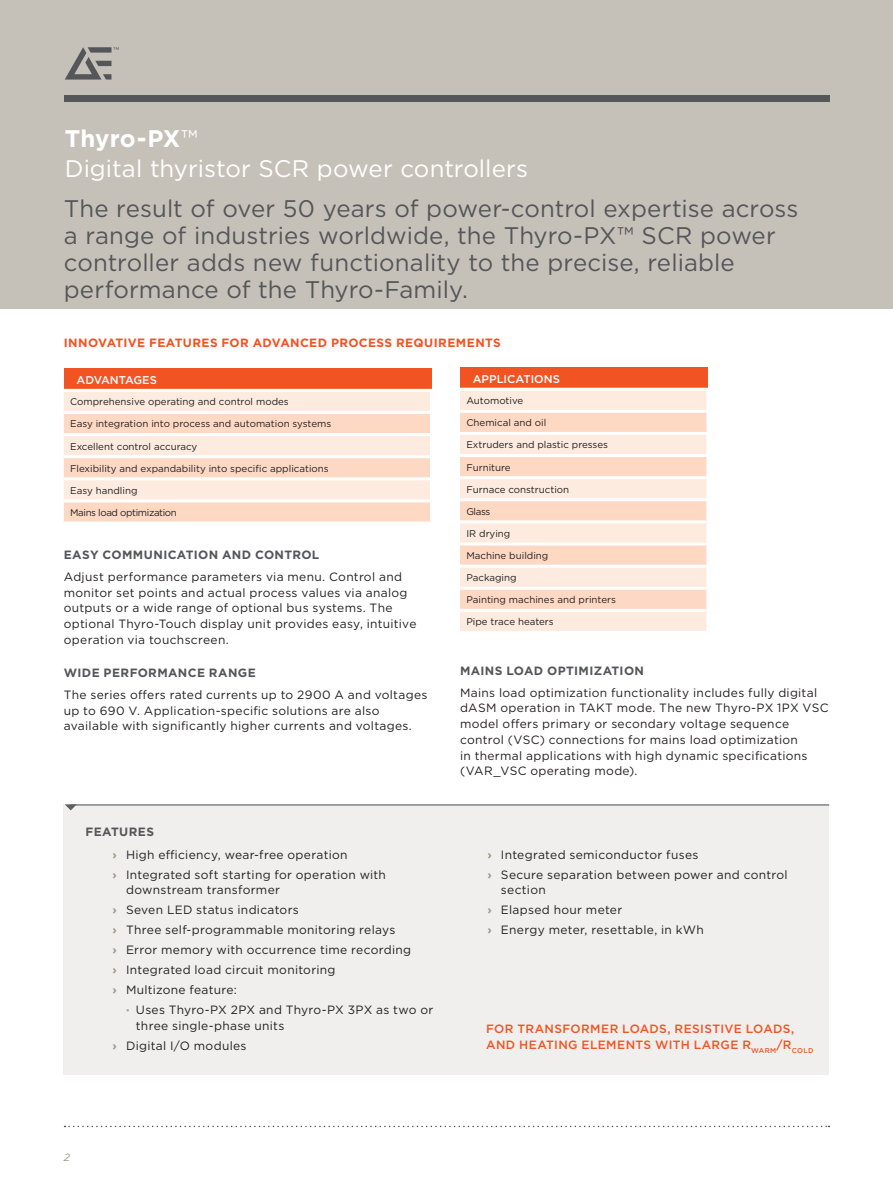
<style>
.page{position:relative;width:893px;height:1191px;background:#fff}
.page>*{position:absolute;margin:0;border:0;box-sizing:border-box;transform-origin:0 0}
.t1{font:24px/27px "Gotham";color:#55565a}
.t2{font:24px/30px "Gotham";color:#fff}
.t3{font:12px/15.8px "Gotham";letter-spacing:.025em;color:#231f20}
.t4{font:500 12px/15.8px "Gotham";letter-spacing:.03em;color:#f15322}
.t5{font:700 12px "Gotham";letter-spacing:.03em;color:#55565a}
.t6{font:700 12px "Gotham";letter-spacing:.03em;color:#f15322}
.t7{font:500 11.25px "Gotham";color:#fff}
.t8{font:italic 10.5px "Gotham";color:#a1988a}
.t9{font:9.75px "Gotham";color:#231f20}
.t10{font:9.75px "Gotham";letter-spacing:-.04em;color:#231f20}
.s1{font-weight:700}
.s2{font-weight:700;color:#55565a}
.s3{font-weight:700;color:#a1988a}
</style>
<div class="page">
<div style="left:0;top:0;width:893px;height:309px;background:#c6c1b8"></div>
<div style="left:65px;top:96px;width:765px;height:6px;background:#55565a"></div>
<svg style="left:65px;top:47px;width:54px;height:33px"></svg>
<svg style="left:65px;top:1125px;width:764px;height:2px"></svg>
<div style="left:64px;top:368px;width:367px;height:22px;background:#f15322"></div>
<svg style="left:64px;top:392px;width:366px;height:129px;background:#fde2d1"></svg>
<hr style="left:64px;top:389px;width:369px;height:3px;background:#fff">
<hr style="left:64px;top:411px;width:369px;height:3px;background:#fff">
<hr style="left:64px;top:433px;width:369px;height:3px;background:#fff">
<hr style="left:64px;top:455px;width:369px;height:3px;background:#fff">
<hr style="left:64px;top:477px;width:369px;height:3px;background:#fff">
<hr style="left:64px;top:499px;width:369px;height:3px;background:#fff">
<div style="left:64px;top:804px;width:765px;height:270px;background:#f0efed"></div>
<div style="left:460px;top:367px;width:248px;height:22px;background:#f15322"></div>
<div style="left:460px;top:391px;width:246px;height:240px;background:#fdebdf"></div>
<svg style="left:460px;top:413px;width:246px;height:196px;background:#fde1d0"></svg>
<hr style="left:460px;top:388px;width:249px;height:3px;background:#fff">
<hr style="left:460px;top:410px;width:249px;height:3px;background:#fff">
<hr style="left:460px;top:432px;width:249px;height:3px;background:#fff">
<hr style="left:460px;top:454px;width:249px;height:3px;background:#fff">
<hr style="left:460px;top:476px;width:249px;height:3px;background:#fff">
<hr style="left:460px;top:498px;width:249px;height:3px;background:#fff">
<hr style="left:460px;top:520px;width:249px;height:3px;background:#fff">
<hr style="left:460px;top:542px;width:249px;height:3px;background:#fff">
<hr style="left:460px;top:564px;width:249px;height:3px;background:#fff">
<hr style="left:460px;top:587px;width:249px;height:3px;background:#fff">
<hr style="left:460px;top:609px;width:249px;height:3px;background:#fff">
<h1 class="t2" style="left:65px;top:123px;width:465px"><span class="s1">Thyro-PX</span>™<br>Digital thyristor SCR power controllers</h1>
<h1 class="t1" style="left:64px;top:195px;width:736px">The result of over 50 years of power-control expertise across a range of industries worldwide, the Thyro-PX™ SCR power controller adds new functionality to the precise, reliable performance of the Thyro-Family.</h1>
<p class="t6" style="left:64px;top:334px;width:439px">INNOVATIVE FEATURES FOR ADVANCED PROCESS REQUIREMENTS</p>
<p class="t7" style="left:77px;top:372px;width:82px">ADVANTAGES</p>
<p class="t9" style="left:70px;top:395px;width:220px">Comprehensive operating and control modes</p>
<p class="t9" style="left:70px;top:417px;width:263px">Easy integration into process and automation systems</p>
<p class="t9" style="left:70px;top:440px;width:129px">Excellent control accuracy</p>
<p class="t9" style="left:70px;top:462px;width:260px">Flexibility and expandability into specific applications</p>
<p class="t9" style="left:70px;top:484px;width:69px">Easy handling</p>
<p class="t10" style="left:70px;top:506px;width:108px">Mains load optimization</p>
<p class="t5" style="left:64px;top:546px;width:257px">EASY COMMUNICATION AND CONTROL</p>
<p class="t3" style="left:64px;top:568px;width:354px">Adjust performance parameters via menu. Control and monitor set points and actual process values via analog outputs or a wide range of optional bus systems. The optional Thyro-Touch display unit provides easy, intuitive operation via touchscreen.</p>
<p class="t5" style="left:64px;top:664px;width:194px">WIDE PERFORMANCE RANGE</p>
<p class="t3" style="left:64px;top:686px;width:365px">The series offers rated currents up to 2900 A and voltages up to 690 V. Application-specific solutions are also available with significantly higher currents and voltages.</p>
<p class="t3" style="left:113px;top:821px;width:237px;line-height:22.2px;text-indent:-27px"><span class="s2">FEATURES<br></span><span class="s3">›</span> High efficiency, wear-free operation</p>
<p class="t3" style="left:126px;top:866px;width:261px;text-indent:-14px"><span class="s3">›</span> Integrated soft starting for operation with downstream transformer</p>
<p class="t3" style="left:113px;top:900px;width:300px;line-height:20px"><span class="s3">›</span> Seven LED status indicators<br><span class="s3">›</span> Three self-programmable monitoring relays<br><span class="s3">›</span> Error memory with occurrence time recording <span class="s3">›</span> Integrated load circuit monitoring<br><span class="s3">›</span> Multizone feature:</p>
<p class="t3" style="left:136px;top:1002px;width:299px;text-indent:-10px"><span class="s3">·</span> Uses Thyro-PX 2PX and Thyro-PX 3PX as two or three single-phase units</p>
<p class="t3" style="left:113px;top:1037px;width:136px"><span class="s3">›</span> Digital I/O modules</p>
<p class="t7" style="left:473px;top:371px;width:89px">APPLICATIONS</p>
<p class="t9" style="left:466px;top:394px;width:58px">Automotive</p>
<p class="t9" style="left:466px;top:416px;width:81px">Chemical and oil</p>
<p class="t9" style="left:466px;top:439px;width:143px">Extruders and plastic presses</p>
<p class="t9" style="left:466px;top:461px;width:46px">Furniture</p>
<p class="t9" style="left:466px;top:483px;width:104px">Furnace construction</p>
<p class="t9" style="left:466px;top:505px;width:25px">Glass</p>
<p class="t9" style="left:466px;top:527px;width:46px">IR drying</p>
<p class="t9" style="left:466px;top:549px;width:84px">Machine building</p>
<p class="t9" style="left:466px;top:571px;width:52px">Packaging</p>
<p class="t9" style="left:466px;top:593px;width:151px">Painting machines and printers</p>
<p class="t9" style="left:466px;top:615px;width:89px">Pipe trace heaters</p>
<p class="t5" style="left:460px;top:662px;width:186px">MAINS LOAD OPTIMIZATION</p>
<p class="t3" style="left:460px;top:684px;width:370px">Mains load optimization functionality includes fully digital dASM operation in TAKT mode. The new Thyro-PX 1PX VSC model offers primary or secondary voltage sequence control (VSC) connections for mains load optimization<br>in thermal applications with high dynamic specifications (VAR_VSC operating mode).</p>
<p class="t3" style="left:487px;top:844px;width:302px;line-height:20px"><span class="s3">›</span> Integrated semiconductor fuses<br><span class="s3">›</span> Secure separation between power and control</p>
<p class="t3" style="left:487px;top:880px;width:218px;line-height:20px;text-indent:14px">section<br><span class="s3">›</span> Elapsed hour meter<br><span class="s3">›</span> Energy meter, resettable, in kWh</p>
<p class="t4" style="left:486px;top:1021px;width:329px">FOR TRANSFORMER LOADS, RESISTIVE LOADS,<br>AND HEATING ELEMENTS WITH LARGE R<sub>WARM</sub>/R<sub>COLD</sub></p>
<p class="t8" style="left:64px;top:1150px;width:8px">2</p>
</div>
